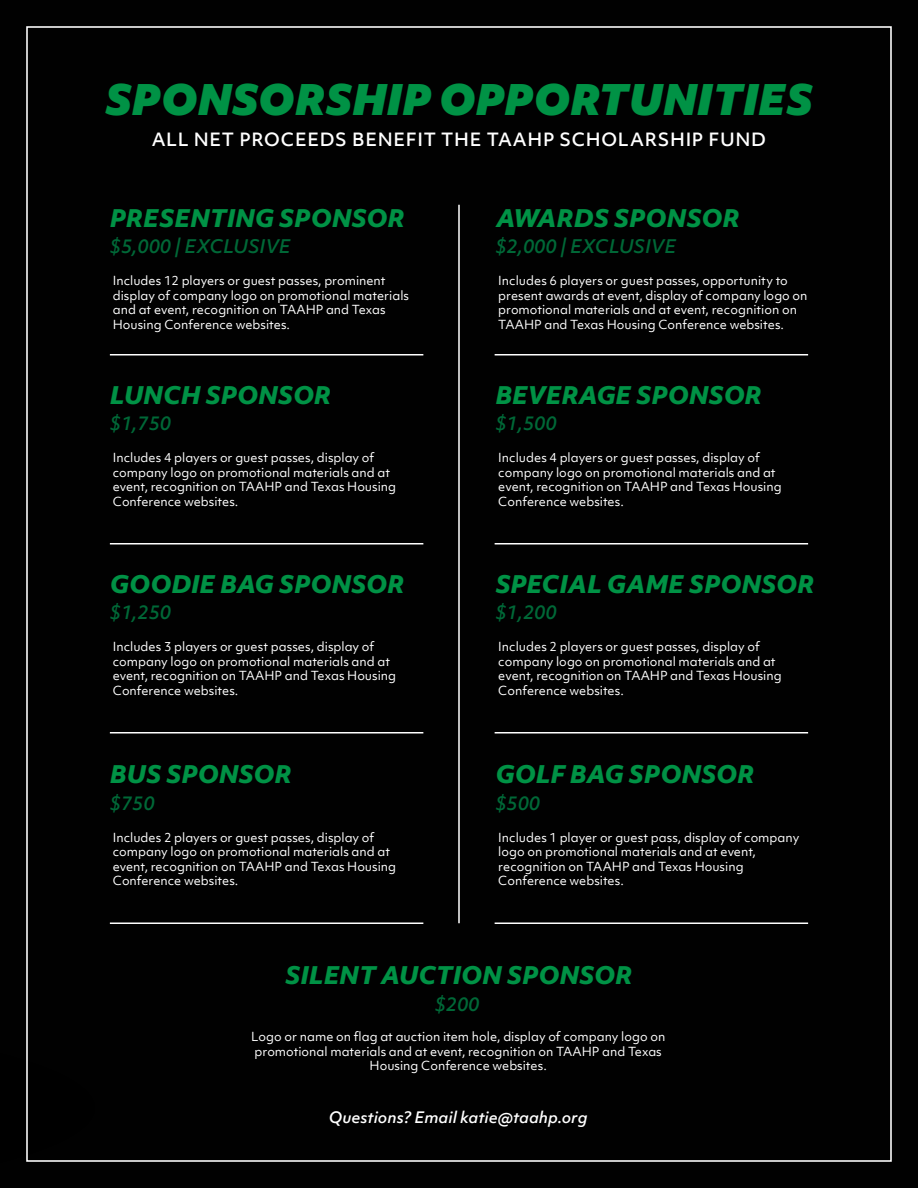
<style>
.page{position:relative;width:918px;height:1188px;background:#010101}
.page>*{position:absolute;margin:0;border:0;box-sizing:border-box;transform-origin:0 0}
.t1{font:italic 900 40.5px "Objektiv Mk 1";color:#009245}
.t2{font:italic 800 23.25px "Objektiv Mk 1";color:#009245}
.t3{font:italic 500 18px "Objektiv Mk 1";color:#006837}
.t4{font:500 17.55px "Objektiv Mk 1";letter-spacing:.04em;color:#fff}
.t5{font:italic 500 15.15px "Objektiv Mk 1";color:#fff}
.t6{font:12px/14.4px "Objektiv Mk 1";color:#fff}
</style>
<div class="page">
<svg style="left:26px;top:1052px;width:70px;height:110px"></svg>
<hr style="left:458px;top:205px;width:2px;height:718px;background:#fff">
<hr style="left:110px;top:354px;width:313px;height:1px;background:#fff">
<hr style="left:495px;top:354px;width:313px;height:1px;background:#fff">
<hr style="left:110px;top:543px;width:313px;height:1px;background:#fff">
<hr style="left:495px;top:543px;width:313px;height:1px;background:#fff">
<hr style="left:110px;top:732px;width:313px;height:1px;background:#fff">
<hr style="left:495px;top:732px;width:313px;height:1px;background:#fff">
<hr style="left:110px;top:922px;width:313px;height:2px;background:#fff">
<hr style="left:495px;top:922px;width:313px;height:2px;background:#fff">
<h1 class="t1" style="left:105px;top:77px;width:709px">SPONSORSHIP OPPORTUNITIES</h1>
<h3 class="t4" style="left:152px;top:130px;width:616px">ALL NET PROCEEDS BENEFIT THE TAAHP SCHOLARSHIP FUND</h3>
<h2 class="t2" style="left:110px;top:205px;width:297px">PRESENTING SPONSOR</h2>
<h3 class="t3" style="left:110px;top:237px;width:182px">$5,000 | EXCLUSIVE</h3>
<p class="t6" style="left:113px;top:275px;width:298px">Includes 12 players or guest passes, prominent display of company logo on promotional materials and at event, recognition on TAAHP and Texas Housing Conference websites.</p>
<h2 class="t2" style="left:110px;top:382px;width:223px">LUNCH SPONSOR</h2>
<h3 class="t3" style="left:110px;top:414px;width:63px">$1,750</h3>
<p class="t6" style="left:113px;top:452px;width:285px">Includes 4 players or guest passes, display of company logo on promotional materials and at event, recognition on TAAHP and Texas Housing Conference websites.</p>
<h2 class="t2" style="left:110px;top:571px;width:296px">GOODIE BAG SPONSOR</h2>
<h3 class="t3" style="left:110px;top:603px;width:63px">$1,250</h3>
<p class="t6" style="left:113px;top:641px;width:285px">Includes 3 players or guest passes, display of company logo on promotional materials and at event, recognition on TAAHP and Texas Housing Conference websites.</p>
<h2 class="t2" style="left:110px;top:762px;width:184px">BUS SPONSOR</h2>
<h3 class="t3" style="left:110px;top:794px;width:46px">$750</h3>
<p class="t6" style="left:113px;top:831px;width:285px">Includes 2 players or guest passes, display of company logo on promotional materials and at event, recognition on TAAHP and Texas Housing Conference websites.</p>
<h2 class="t2" style="left:496px;top:205px;width:245px">AWARDS SPONSOR</h2>
<h3 class="t3" style="left:495px;top:237px;width:182px">$2,000 | EXCLUSIVE</h3>
<p class="t6" style="left:498px;top:275px;width:311px">Includes 6 players or guest passes, opportunity to present awards at event, display of company logo on promotional materials and at event, recognition on TAAHP and Texas Housing Conference websites.</p>
<h2 class="t2" style="left:495px;top:382px;width:268px">BEVERAGE SPONSOR</h2>
<h3 class="t3" style="left:495px;top:414px;width:63px">$1,500</h3>
<p class="t6" style="left:498px;top:452px;width:285px">Includes 4 players or guest passes, display of company logo on promotional materials and at event, recognition on TAAHP and Texas Housing Conference websites.</p>
<h2 class="t2" style="left:495px;top:571px;width:321px">SPECIAL GAME SPONSOR</h2>
<h3 class="t3" style="left:495px;top:603px;width:63px">$1,200</h3>
<p class="t6" style="left:498px;top:641px;width:285px">Includes 2 players or guest passes, display of company logo on promotional materials and at event, recognition on TAAHP and Texas Housing Conference websites.</p>
<h2 class="t2" style="left:495px;top:762px;width:261px">GOLF BAG SPONSOR</h2>
<h3 class="t3" style="left:495px;top:794px;width:46px">$500</h3>
<p class="t6" style="left:498px;top:831px;width:303px">Includes 1 player or guest pass, display of company logo on promotional materials and at event, recognition on TAAHP and Texas Housing Conference websites.</p>
<h2 class="t2" style="left:285px;top:963px;width:349px">SILENT AUCTION SPONSOR</h2>
<h3 class="t3" style="left:435px;top:995px;width:46px">$200</h3>
<p class="t6" style="left:251px;top:1031px;width:416px;text-align:center">Logo or name on flag at auction item hole, display of company logo on promotional materials and at event, recognition on TAAHP and Texas<br>Housing Conference websites.</p>
<p class="t5" style="left:329px;top:1110px;width:260px">Questions? Email katie@taahp.org</p>
</div>
